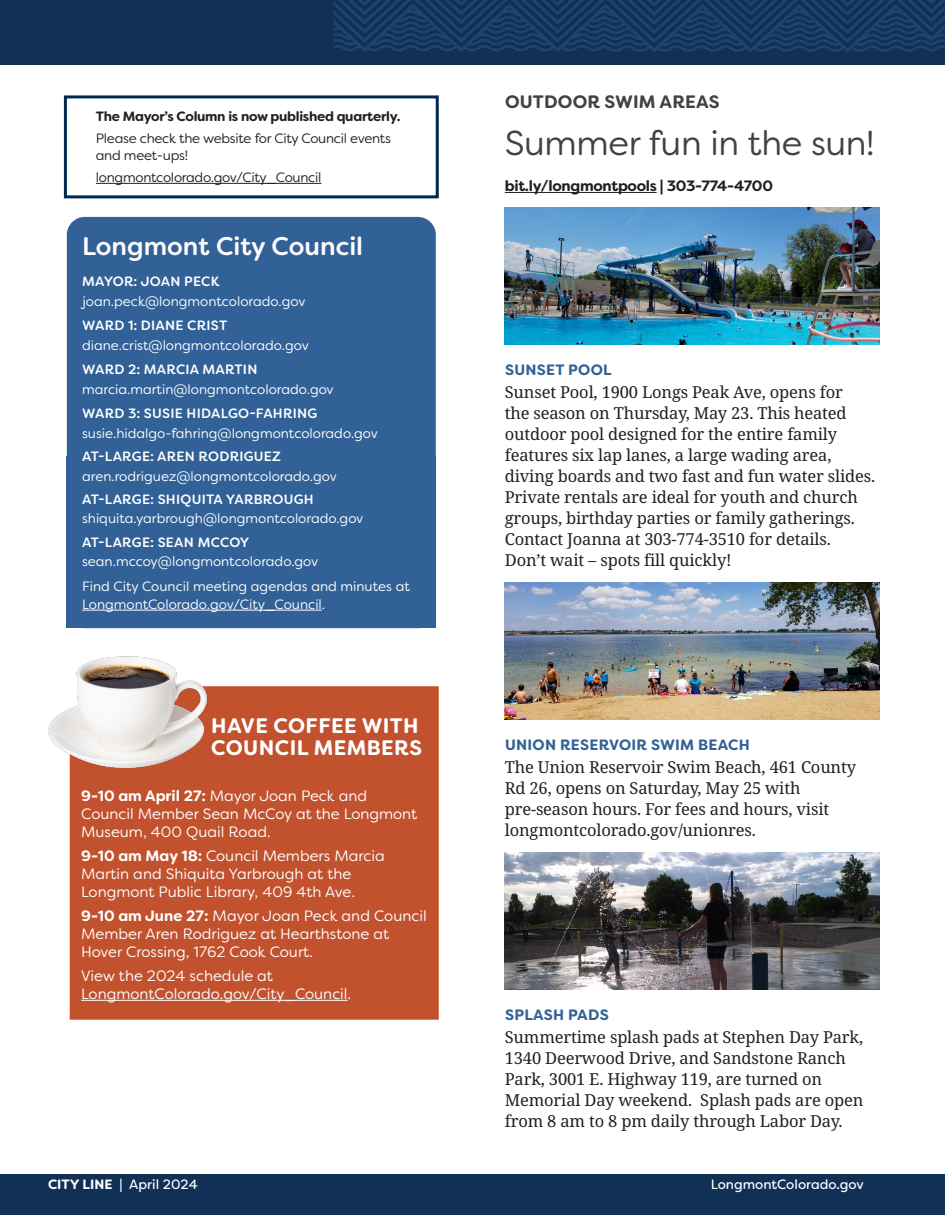
<style>
.page{position:relative;width:945px;height:1215px;background:#fff}
.page>*{position:absolute;margin:0;border:0;box-sizing:border-box;transform-origin:0 0}
.body_copy{font:34.5px "Filson Soft";letter-spacing:-.01em;color:#414343}
.body_copy-2{font:500 25.5px "Filson Soft";color:#fff}
.t1{font:700 21px/22.5px "Filson Soft";letter-spacing:.02em;color:#fff}
.t2{font:700 18px "Filson Soft";letter-spacing:.01em;color:#414343}
.t3{font:16.5px/21px "Noto Serif";letter-spacing:-.01em;color:#231f20}
.t4{font:15px/18px "Filson Soft";color:#fff}
.t5{font:700 15px "Filson Soft";letter-spacing:.02em;color:#316196}
.t6{font:700 15px "Filson Soft";letter-spacing:-.02em;color:#231f20}
.t7{font:13.5px "Filson Soft";color:#fff}
.t8{font:500 13.5px "Filson Soft";letter-spacing:.02em;color:#fff}
.t9{font:13.5px/16.5px "Filson Soft";letter-spacing:-.02em;color:#231f20}
.t10{font:700 13.5px "Filson Soft";letter-spacing:-.02em;color:#231f20}
.t11{font:13.5px "Filson Soft";color:#fff}
.s1{font-weight:700}
</style>
<div class="page">
<div style="left:932px;top:0;width:13px;height:65px;background:#113056"></div>
<div style="left:0;top:1174px;width:945px;height:41px;background:#113056"></div>
<div style="left:0;top:0;width:931px;height:65px;background:#113056"></div>
<svg style="left:333px;top:0;width:612px;height:52px"></svg>
<div style="left:67px;top:217px;width:369px;height:411px;background:#316196;border-radius:18px"></div>
<div style="left:67px;top:456px;width:369px;height:172px;background:#316196"></div>
<hr style="left:82px;top:610px;width:240px;height:1px;background:#fff">
<div style="left:70px;top:686px;width:369px;height:334px;background:#c2512e"></div>
<img style="left:48px;top:621px;width:184px;height:169px">
<div style="left:64px;top:95px;width:375px;height:103px;border:3px solid #00294e"></div>
<hr style="left:96px;top:183px;width:225px;height:1px;background:#231f20">
<hr style="left:81px;top:1000px;width:267px;height:1px;background:#fff">
<hr style="left:505px;top:192px;width:152px;height:1px;background:#231f20">
<img style="left:505px;top:208px;width:375px;height:137px">
<img style="left:505px;top:583px;width:375px;height:137px">
<img style="left:505px;top:853px;width:375px;height:137px">
<p class="t10" style="left:96px;top:107px;width:306px">The Mayor’s Column is now published quarterly.</p>
<p class="t9" style="left:96px;top:130px;width:297px">Please check the website for City Council events and meet-ups!</p>
<p class="t9" style="left:96px;top:169px;width:227px">longmontcolorado.gov/City_Council</p>
<p class="body_copy-2" style="left:82px;top:229px;width:283px">Longmont City Council</p>
<p class="t8" style="left:82px;top:273px;width:139px">MAYOR: JOAN PECK</p>
<p class="t7" style="left:82px;top:293px;width:225px">joan.peck@longmontcolorado.gov</p>
<p class="t8" style="left:82px;top:317px;width:147px">WARD 1: DIANE CRIST</p>
<p class="t7" style="left:82px;top:337px;width:228px">diane.crist@longmontcolorado.gov</p>
<p class="t8" style="left:82px;top:361px;width:177px">WARD 2: MARCIA MARTIN</p>
<p class="t7" style="left:82px;top:381px;width:253px">marcia.martin@longmontcolorado.gov</p>
<p class="t8" style="left:82px;top:405px;width:237px">WARD 3: SUSIE HIDALGO-FAHRING</p>
<p class="t7" style="left:82px;top:424px;width:297px">susie.hidalgo-fahring@longmontcolorado.gov</p>
<p class="t8" style="left:82px;top:448px;width:200px">AT-LARGE: AREN RODRIGUEZ</p>
<p class="t7" style="left:82px;top:467px;width:256px">aren.rodriguez@longmontcolorado.gov</p>
<p class="t8" style="left:82px;top:490px;width:233px">AT-LARGE: SHIQUITA YARBROUGH</p>
<p class="t7" style="left:82px;top:510px;width:283px">shiquita.yarbrough@longmontcolorado.gov</p>
<p class="t8" style="left:82px;top:533px;width:169px">AT-LARGE: SEAN MCCOY</p>
<p class="t7" style="left:82px;top:553px;width:238px">sean.mccoy@longmontcolorado.gov</p>
<p class="t7" style="left:82px;top:577px;width:329px">Find City Council meeting agendas and minutes at</p>
<p class="t7" style="left:82px;top:595px;width:245px">LongmontColorado.gov/City_Council.</p>
<p class="t1" style="left:211px;top:714px;width:212px">HAVE COFFEE WITH<br>COUNCIL MEMBERS</p>
<p class="t4" style="left:81px;top:786px;width:338px"><span class="s1">9-10 am April 27:</span> Mayor Joan Peck and<br>Council Member Sean McCoy at the Longmont<br>Museum, 400 Quail Road.</p>
<p class="t4" style="left:81px;top:846px;width:305px"><span class="s1">9-10 am May 18:</span> Council Members Marcia<br>Martin and Shiquita Yarbrough at the<br>Longmont Public Library, 409 4th Ave.</p>
<p class="t4" style="left:81px;top:906px;width:347px"><span class="s1">9-10 am June 27:</span> Mayor Joan Peck and Council<br>Member Aren Rodriguez at Hearthstone at<br>Hover Crossing, 1762 Cook Court.</p>
<p class="t4" style="left:81px;top:966px;width:272px">View the 2024 schedule at<br>LongmontColorado.gov/City_Council.</p>
<p class="t2" style="left:505px;top:91px;width:216px">OUTDOOR SWIM AREAS</p>
<p class="body_copy" style="left:505px;top:121px;width:371px">Summer fun in the sun!</p>
<p class="t6" style="left:505px;top:176px;width:270px">bit.ly/longmontpools | 303-774-4700</p>
<p class="t5" style="left:505px;top:361px;width:108px">SUNSET POOL</p>
<p class="t3" style="left:505px;top:382px;width:372px">Sunset Pool, 1900 Longs Peak Ave, opens for<br>the season on Thursday, May 23. This heated outdoor pool designed for the entire family features six lap lanes, a large wading area, diving boards and two fast and fun water slides.<br>Private rentals are ideal for youth and church groups, birthday parties or family gatherings.<br>Contact Joanna at 303-774-3510 for details.<br>Don’t wait – spots fill quickly!</p>
<p class="t5" style="left:505px;top:736px;width:246px">UNION RESERVOIR SWIM BEACH</p>
<p class="t3" style="left:505px;top:757px;width:353px">The Union Reservoir Swim Beach, 461 County Rd 26, opens on Saturday, May 25 with pre-season hours. For fees and hours, visit longmontcolorado.gov/unionres.</p>
<p class="t5" style="left:505px;top:1006px;width:105px">SPLASH PADS</p>
<p class="t3" style="left:505px;top:1027px;width:360px">Summertime splash pads at Stephen Day Park, 1340 Deerwood Drive, and Sandstone Ranch Park, 3001 E. Highway 119, are turned on Memorial Day weekend. Splash pads are open from 8 am to 8 pm daily through Labor Day.</p>
<p class="t11" style="left:48px;top:1175px;width:151px"><span class="s1">CITY LINE</span> | April 2024</p>
<p class="t11" style="left:711px;top:1175px;width:155px">LongmontColorado.gov</p>
</div>
